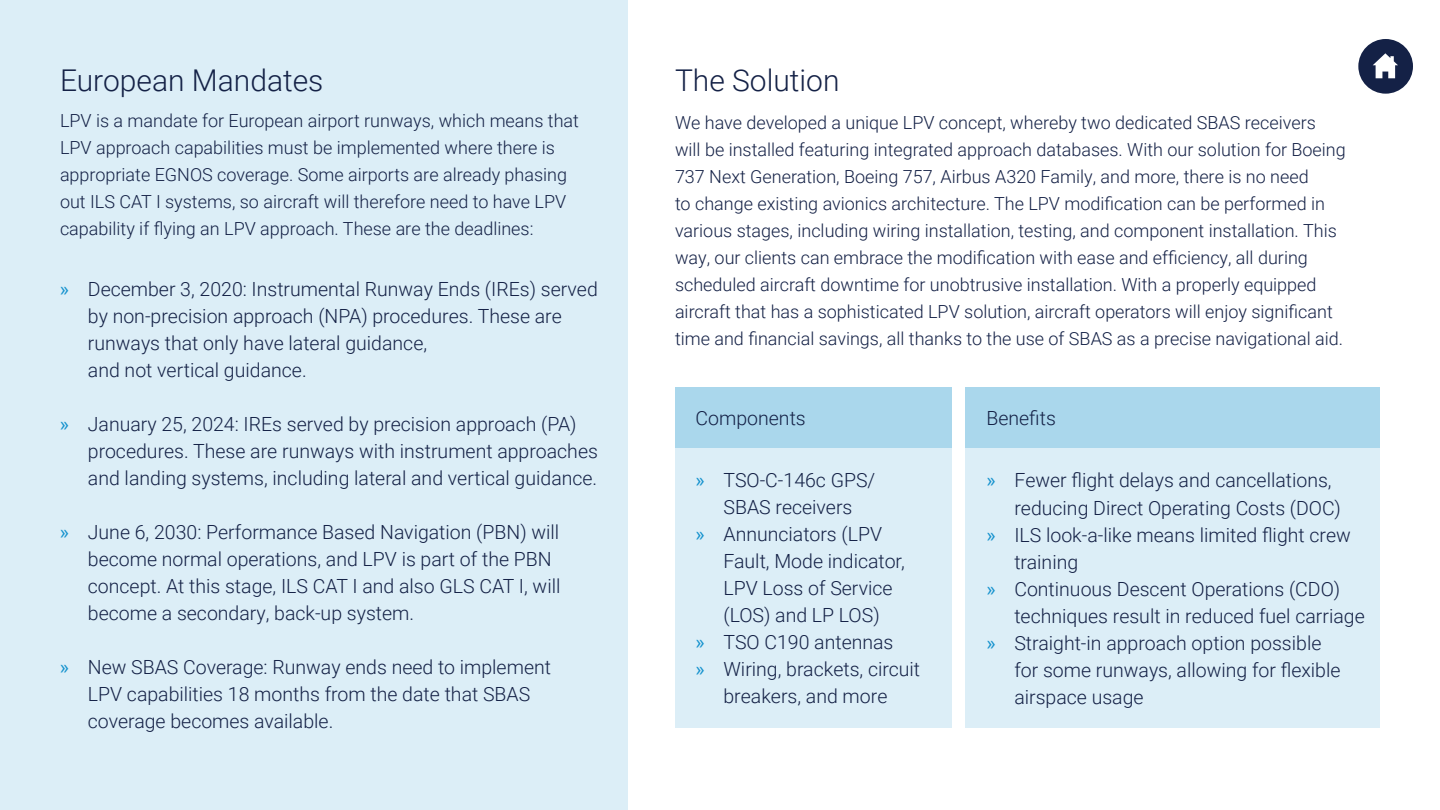
<style>
.page{position:relative;width:1440px;height:810px;background:#fff}
.page>*{position:absolute;margin:0;border:0;box-sizing:border-box;transform-origin:0 0}
.t1{font:300 30px "Roboto";color:#142146}
.t2{font:300 19.5px/27px "Roboto";color:#142146}
.t3{font:300 18px/27px "Roboto";color:#142146}
.s1{font-weight:400;color:#1592ce}
</style>
<div class="page">
<div style="left:0;top:0;width:628px;height:810px;background:#dceef7"></div>
<div style="left:1358px;top:39px;width:55px;height:55px;background:#142146;border-radius:50%"></div>
<svg style="left:1373px;top:53px;width:25px;height:25px"></svg>
<div style="left:675px;top:388px;width:277px;height:340px;background:#dceef7"></div>
<div style="left:966px;top:388px;width:414px;height:340px;background:#dceef7"></div>
<div style="left:675px;top:388px;width:277px;height:60px;background:#aad7ec"></div>
<div style="left:966px;top:388px;width:414px;height:60px;background:#aad7ec"></div>
<h1 class="t1" style="left:60px;top:60px;width:265px">European Mandates</h1>
<h1 class="t1" style="left:675px;top:60px;width:166px">The Solution</h1>
<p class="t3" style="left:60px;top:106px;width:521px">LPV is a mandate for European airport runways, which means that LPV approach capabilities must be implemented where there is appropriate EGNOS coverage. Some airports are already phasing out ILS CAT I systems, so aircraft will therefore need to have LPV capability if flying an LPV approach. These are the deadlines:</p>
<p class="t3" style="left:675px;top:108px;width:672px">We have developed a unique LPV concept, whereby two dedicated SBAS receivers will be installed featuring integrated approach databases. With our solution for Boeing 737 Next Generation, Boeing 757, Airbus A320 Family, and more, there is no need<br>to change existing avionics architecture. The LPV modification can be performed in various stages, including wiring installation, testing, and component installation. This way, our clients can embrace the modification with ease and efficiency, all during scheduled aircraft downtime for unobtrusive installation. With a properly equipped aircraft that has a sophisticated LPV solution, aircraft operators will enjoy significant time and financial savings, all thanks to the use of SBAS as a precise navigational aid.</p>
<p class="t2" style="left:88px;top:275px;width:512px;text-indent:-28px"><span class="s1">»</span> December 3, 2020: Instrumental Runway Ends (IREs) served by non-precision approach (NPA) procedures. These are runways that only have lateral guidance,<br>and not vertical guidance.</p>
<p class="t2" style="left:88px;top:410px;width:512px;text-indent:-28px"><span class="s1">»</span> January 25, 2024: IREs served by precision approach (PA) procedures. These are runways with instrument approaches and landing systems, including lateral and vertical guidance.</p>
<p class="t2" style="left:88px;top:518px;width:474px;text-indent:-28px"><span class="s1">»</span> June 6, 2030: Performance Based Navigation (PBN) will become normal operations, and LPV is part of the PBN concept. At this stage, ILS CAT I and also GLS CAT I, will become a secondary, back-up system.</p>
<p class="t2" style="left:88px;top:653px;width:465px;text-indent:-28px"><span class="s1">»</span> New SBAS Coverage: Runway ends need to implement<br>LPV capabilities 18 months from the date that SBAS coverage becomes available.</p>
<p class="t2" style="left:696px;top:404px;width:112px">Components</p>
<p class="t2" style="left:986px;top:404px;width:71px">Benefits</p>
<p class="t2" style="left:986px;top:466px;width:347px"><span class="s1">»</span> Fewer flight delays and cancellations,</p>
<p class="t2" style="left:1014px;top:493px;width:328px">reducing Direct Operating Costs (DOC)</p>
<p class="t2" style="left:986px;top:520px;width:366px"><span class="s1">»</span> ILS look-a-like means limited flight crew</p>
<p class="t2" style="left:1014px;top:547px;width:65px">training</p>
<p class="t2" style="left:986px;top:574px;width:355px"><span class="s1">»</span> Continuous Descent Operations (CDO)</p>
<p class="t2" style="left:1014px;top:601px;width:352px">techniques result in reduced fuel carriage</p>
<p class="t2" style="left:986px;top:628px;width:336px"><span class="s1">»</span> Straight-in approach option possible</p>
<p class="t2" style="left:1014px;top:655px;width:328px">for some runways, allowing for flexible</p>
<p class="t2" style="left:1014px;top:682px;width:131px">airspace usage</p>
<p class="t2" style="left:696px;top:466px;width:181px"><span class="s1">»</span> TSO-C-146c GPS/</p>
<p class="t2" style="left:724px;top:493px;width:130px">SBAS receivers</p>
<p class="t2" style="left:696px;top:520px;width:188px"><span class="s1">»</span> Annunciators (LPV</p>
<p class="t2" style="left:724px;top:547px;width:183px">Fault, Mode indicator,</p>
<p class="t2" style="left:724px;top:574px;width:171px">LPV Loss of Service</p>
<p class="t2" style="left:724px;top:601px;width:158px">(LOS) and LP LOS)</p>
<p class="t2" style="left:696px;top:628px;width:199px"><span class="s1">»</span> TSO C190 antennas</p>
<p class="t2" style="left:696px;top:655px;width:226px"><span class="s1">»</span> Wiring, brackets, circuit</p>
<p class="t2" style="left:724px;top:682px;width:165px">breakers, and more</p>
</div>
